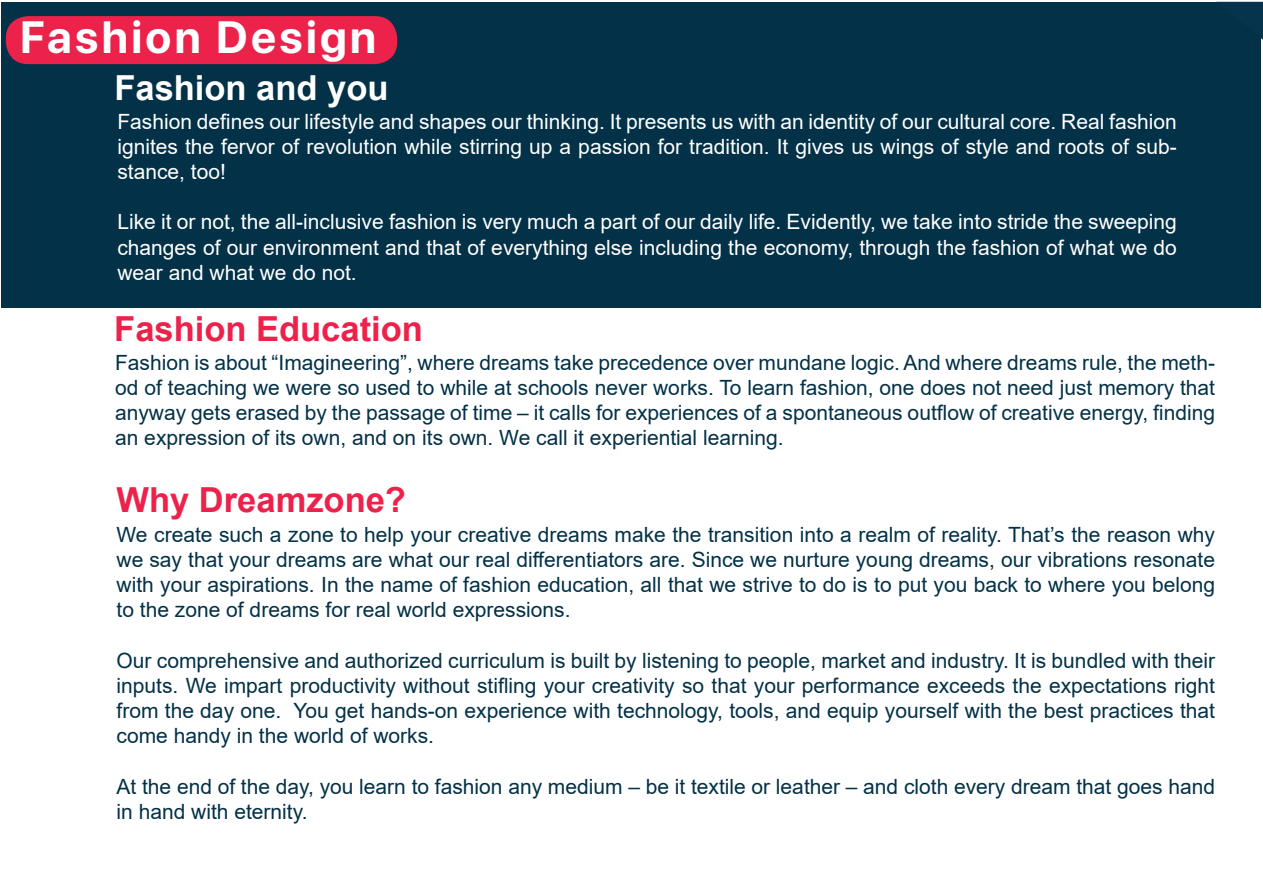
<style>
.page{position:relative;width:1263px;height:893px;background:#fff}
.page>*{position:absolute;margin:0;border:0;box-sizing:border-box;transform-origin:0 0}
.t1{font:700 45px "SF Pro Display";letter-spacing:.075em;color:#fff}
.t2{font:700 34.5px "Arial";color:#ec224b}
.t3{font:700 34.5px "Arial";color:#fff}
.t4{font:21px/25.2px "Arial";color:#033147;text-align:justify}
.t5{font:21px/25.2px "Arial";color:#fff;text-align:justify}
</style>
<div class="page">
<div style="left:2px;top:2px;width:1259px;height:306px;background:#033147"></div>
<div style="left:6px;top:16px;width:391px;height:48px;background:#ec224b;border-radius:22px"></div>
<svg style="left:1261px;top:2px;width:2px;height:38px"></svg>
<p class="t1" style="left:20px;top:5px;width:358px">Fashion Design</p>
<p class="t3" style="left:114px;top:64px;width:276px">Fashion and you</p>
<p class="t5" style="left:117px;top:109px;width:1061px">Fashion defines our lifestyle and shapes our thinking. It presents us with an identity of our cultural core. Real fashion ignites the fervor of revolution while stirring up a passion for tradition. It gives us wings of style and roots of sub&shy;stance, too!</p>
<p class="t5" style="left:117px;top:209px;width:1061px">Like it or not, the all-inclusive fashion is very much a part of our daily life. Evidently, we take into stride the sweeping changes of our environment and that of everything else including the economy, through the fashion of what we do wear and what we do not.</p>
<p class="t2" style="left:114px;top:305px;width:310px">Fashion Education</p>
<p class="t4" style="left:115px;top:350px;width:1101px">Fashion is about “Imagineering”, where dreams take precedence over mundane logic. And where dreams rule, the meth&shy;od of teaching we were so used to while at schools never works. To learn fashion, one does not need just memory that anyway gets erased by the passage of time – it calls for experiences of a spontaneous outflow of creative energy, finding an expression of its own, and on its own. We call it experiential learning.</p>
<p class="t2" style="left:117px;top:475px;width:291px">Why Dreamzone?</p>
<p class="t4" style="left:117px;top:521px;width:1100px">We create such a zone to help your creative dreams make the transition into a realm of reality. That’s the reason why we say that your dreams are what our real differentiators are. Since we nurture young dreams, our vibrations resonate with your aspirations. In the name of fashion education, all that we strive to do is to put you back to where you belong to the zone of dreams for real world expressions.</p>
<p class="t4" style="left:117px;top:647px;width:1100px">Our comprehensive and authorized curriculum is built by listening to people, market and industry. It is bundled with their inputs. We impart productivity without stifling your creativity so that your performance exceeds the expectations right from the day one. You get hands-on experience with technology, tools, and equip yourself with the best practices that come handy in the world of works.</p>
<p class="t4" style="left:117px;top:773px;width:1100px">At the end of the day, you learn to fashion any medium – be it textile or leather – and cloth every dream that goes hand in hand with eternity.</p>
</div>
